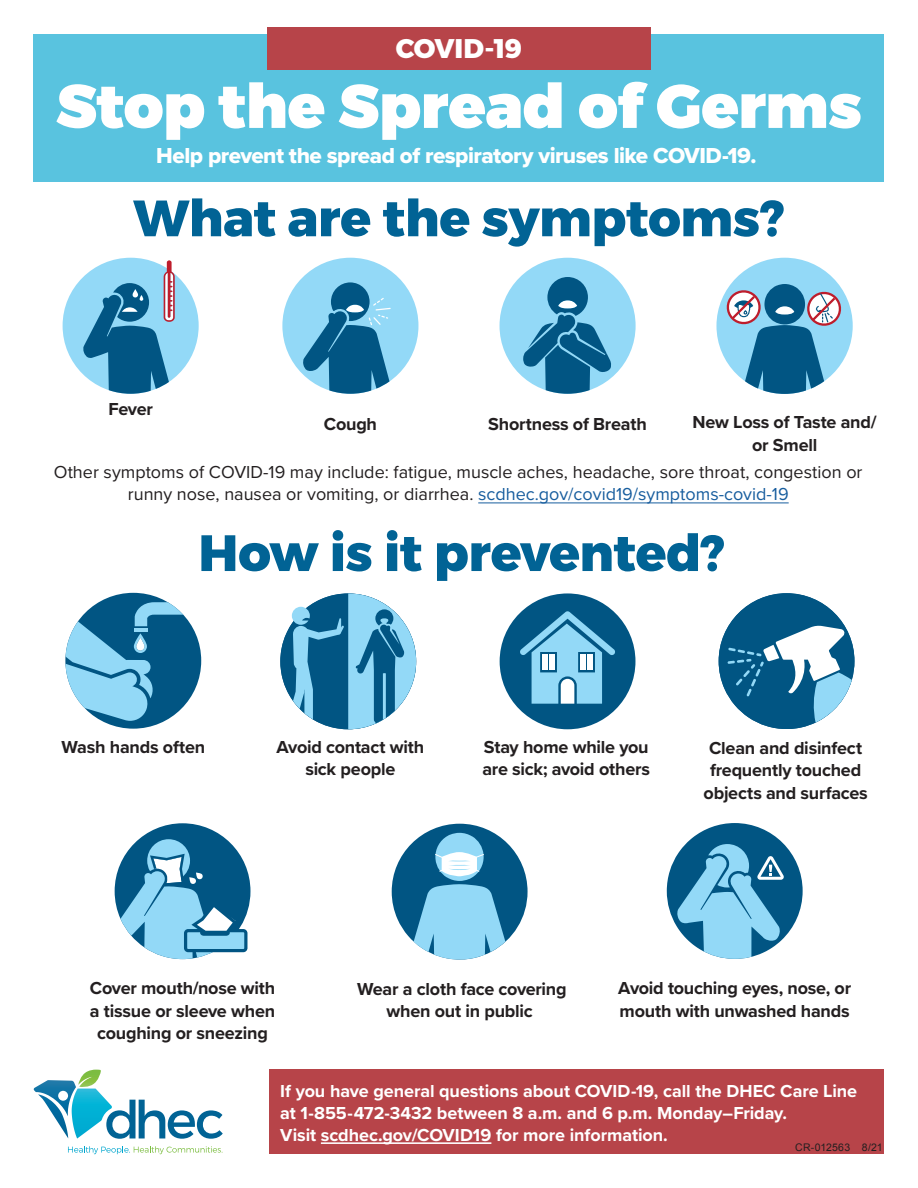
<style>
.page{position:relative;width:918px;height:1188px;background:#fff}
.page>*{position:absolute;margin:0;border:0;box-sizing:border-box;transform-origin:0 0}
.t1{font:900 61.5px "Montserrat";letter-spacing:-.01em;color:#fff}
.t2{font:800 51px "Montserrat";letter-spacing:-.01em;color:#016395}
.t3{font:800 27px "Montserrat";letter-spacing:-.01em;color:#fff}
.t4{font:22.5px "Proxima Nova Extrabld";letter-spacing:-.02em;color:#fff}
.t5{font:700 18px/22.5px "Proxima Nova";letter-spacing:-.015em;color:#231f20;text-align:center}
.t6{font:18px/21.6px "Proxima Nova";color:#231f20;text-align:center}
.t7{font:700 18px/21.6px "Proxima Nova";color:#fff}
.t8{font:10.5px "Arial";letter-spacing:.01em;color:#231f20}
.s1{color:#175d9e}
</style>
<div class="page">
<div style="left:34px;top:34px;width:850px;height:147px;background:#59c3df"></div>
<div style="left:267px;top:27px;width:384px;height:43px;background:#b74449"></div>
<svg style="left:65px;top:593px;width:136px;height:128px"></svg>
<svg style="left:136px;top:638px;width:9px;height:13px"></svg>
<svg style="left:280px;top:593px;width:136px;height:136px"></svg>
<svg style="left:667px;top:823px;width:136px;height:136px"></svg>
<div style="left:500px;top:593px;width:135px;height:136px;background:#015583;border-radius:50%"></div>
<svg style="left:520px;top:611px;width:95px;height:93px"></svg>
<div style="left:549px;top:654px;width:6px;height:16px;background:#fff"></div>
<div style="left:543px;top:654px;width:5px;height:16px;background:#fff"></div>
<div style="left:587px;top:654px;width:6px;height:16px;background:#fff"></div>
<div style="left:581px;top:654px;width:5px;height:16px;background:#fff"></div>
<svg style="left:115px;top:823px;width:135px;height:136px"></svg>
<div style="left:63px;top:258px;width:136px;height:136px;background:#93d9f7;border-radius:50%"></div>
<svg style="left:83px;top:260px;width:92px;height:134px"></svg>
<div style="left:282px;top:258px;width:136px;height:136px;background:#93d9f7;border-radius:50%"></div>
<svg style="left:303px;top:282px;width:89px;height:112px"></svg>
<div style="left:500px;top:258px;width:136px;height:136px;background:#93d9f7;border-radius:50%"></div>
<svg style="left:523px;top:277px;width:88px;height:117px"></svg>
<svg style="left:719px;top:593px;width:135px;height:136px"></svg>
<svg style="left:34px;top:1070px;width:189px;height:69px"></svg>
<svg style="left:68px;top:1146px;width:155px;height:8px"></svg>
<div style="left:270px;top:1070px;width:614px;height:84px;background:#b74449"></div>
<hr style="left:321px;top:1142px;width:170px;height:2px;background:#fff">
<div style="left:717px;top:258px;width:136px;height:136px;background:#93d9f7;border-radius:50%"></div>
<svg style="left:723px;top:284px;width:122px;height:110px"></svg>
<hr style="left:478px;top:502px;width:311px;height:1px;background:#175d9e">
<svg style="left:392px;top:824px;width:136px;height:136px"></svg>
<h3 class="t3" style="left:396px;top:32px;width:128px">COVID-19</h3>
<h1 class="t1" style="left:56px;top:68px;width:808px">Stop the Spread of Germs</h1>
<p class="t4" style="left:156px;top:139px;width:602px">Help prevent the spread of respiratory viruses like COVID-19.</p>
<h2 class="t2" style="left:133px;top:186px;width:653px">What are the symptoms?</h2>
<p class="t5" style="left:108px;top:397px;width:46px">Fever</p>
<p class="t5" style="left:324px;top:412px;width:55px">Cough</p>
<p class="t5" style="left:488px;top:412px;width:160px">Shortness of Breath</p>
<p class="t5" style="left:693px;top:410px;width:186px">New Loss of Taste and/ or Smell</p>
<p class="t6" style="left:54px;top:461px;width:810px">Other symptoms of COVID-19 may include: fatigue, muscle aches, headache, sore throat, congestion or runny nose, nausea or vomiting, or diarrhea. <span class="s1">scdhec.gov/covid19/symptoms-covid-19</span></p>
<h2 class="t2" style="left:198px;top:521px;width:528px">How is it prevented?</h2>
<p class="t5" style="left:61px;top:735px;width:145px">Wash hands often</p>
<p class="t5" style="left:277px;top:735px;width:149px">Avoid contact with sick people</p>
<p class="t5" style="left:482px;top:735px;width:169px;text-align:left">Stay home while you are sick; avoid others</p>
<p class="t5" style="left:704px;top:736px;width:166px">Clean and disinfect frequently touched objects and surfaces</p>
<p class="t5" style="left:90px;top:976px;width:187px">Cover mouth/nose with a tissue or sleeve when coughing or sneezing</p>
<p class="t5" style="left:357px;top:977px;width:211px">Wear a cloth face covering when out in public</p>
<p class="t5" style="left:618px;top:976px;width:234px;text-align:left">Avoid touching eyes, nose, or mouth with unwashed hands</p>
<p class="t7" style="left:280px;top:1080px;width:578px">If you have general questions about COVID-19, call the DHEC Care Line at 1-855-472-3432 between 8 a.m. and 6 p.m. Monday–Friday.<br>Visit scdhec.gov/COVID19 for more information.</p>
<p class="t8" style="left:795px;top:1141px;width:89px">CR-012563 8/21</p>
</div>
